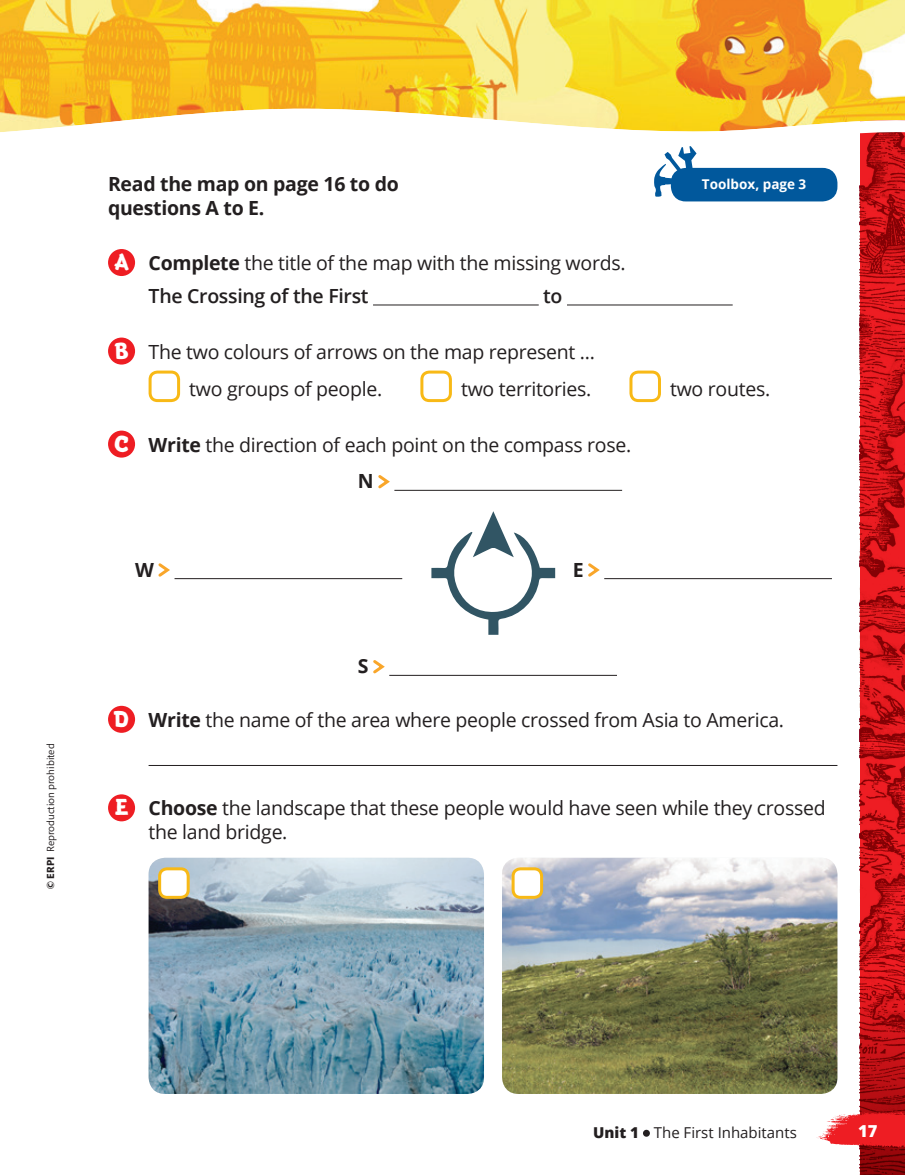
<style>
.page{position:relative;width:905px;height:1175px;background:#fff}
.page>*{position:absolute;margin:0;border:0;box-sizing:border-box;transform-origin:0 0}
.t1{font:24px "Terry Junior Deluxe";color:#fff}
.t2{font:19.5px/33px "Open Sans";letter-spacing:-.015em;color:#231f20}
.t3{font:700 19.5px/24px "Open Sans";letter-spacing:-.015em;color:#231f20}
.t4{font:600 19.5px "Open Sans";color:#231f20}
.t5{font:800 16.5px "Open Sans";color:#fff}
.t6{font:15px "Open Sans";color:#231f20}
.t7{font:700 13.5px "Open Sans";color:#fff}
.t8{font:10.5px "Mundo Sans Pro";color:#231f20}
.s1{font-weight:700}
.s2{font-weight:600}
.s3{font-weight:800}
</style>
<div class="page">
<hr style="left:373px;top:304px;width:165px;height:1px;background:#231f20">
<hr style="left:567px;top:304px;width:165px;height:1px;background:#231f20">
<div style="left:149px;top:370px;width:31px;height:32px;border:3px solid #f8b916;border-radius:8px"></div>
<div style="left:420px;top:370px;width:32px;height:32px;border:3px solid #f8b916;border-radius:8px"></div>
<div style="left:629px;top:370px;width:32px;height:32px;border:3px solid #f8b916;border-radius:8px"></div>
<div style="left:108px;top:249px;width:27px;height:27px;background:#ee1d23;border-radius:50%"></div>
<div style="left:108px;top:337px;width:27px;height:27px;background:#ee1d23;border-radius:50%"></div>
<div style="left:108px;top:430px;width:27px;height:27px;background:#ee1d23;border-radius:50%"></div>
<hr style="left:148px;top:765px;width:689px;height:1px;background:#231f20">
<div style="left:108px;top:706px;width:27px;height:27px;background:#ee1d23;border-radius:50%"></div>
<div style="left:108px;top:794px;width:27px;height:27px;background:#ee1d23;border-radius:50%"></div>
<img style="left:148px;top:857px;width:336px;height:237px">
<img style="left:502px;top:857px;width:335px;height:237px">
<div style="left:160px;top:868px;width:28px;height:29px;background:#fff;border-radius:8px"></div>
<div style="left:158px;top:867px;width:32px;height:31px;border:3px solid #f8b916;border-radius:8px"></div>
<div style="left:513px;top:868px;width:28px;height:29px;background:#fff;border-radius:8px"></div>
<div style="left:511px;top:867px;width:32px;height:31px;border:3px solid #f8b916;border-radius:8px"></div>
<svg style="left:158px;top:563px;width:12px;height:14px"></svg>
<hr style="left:174px;top:578px;width:228px;height:1px;background:#231f20">
<svg style="left:588px;top:563px;width:12px;height:14px"></svg>
<hr style="left:604px;top:578px;width:228px;height:1px;background:#231f20">
<svg style="left:373px;top:660px;width:12px;height:14px"></svg>
<hr style="left:389px;top:675px;width:228px;height:1px;background:#231f20">
<svg style="left:378px;top:475px;width:12px;height:14px"></svg>
<hr style="left:394px;top:490px;width:228px;height:1px;background:#231f20">
<svg style="left:431px;top:511px;width:124px;height:124px"></svg>
<img style="left:859px;top:159px;width:45px;height:813px">
<svg style="left:0;top:0;width:904px;height:159px"></svg>
<svg style="left:859px;top:972px;width:45px;height:202px;background:#af1014"></svg>
<svg style="left:654px;top:146px;width:72px;height:51px"></svg>
<div style="left:670px;top:168px;width:167px;height:33px;background:#01589c;border-radius:15px"></div>
<svg style="left:816px;top:1111px;width:88px;height:36px"></svg>
<div style="left:643px;top:1129px;width:7px;height:7px;background:#231f20;border-radius:50%"></div>
<p class="t8" style="left:44px;top:888px;width:146px;rotate:-90deg"><span class="s1">© ERPI</span> Reproduction prohibited</p>
<p class="t3" style="left:108px;top:171px;width:292px">Read the map on page 16 to do questions A to E.</p>
<p class="t2" style="left:149px;top:246px;width:478px"><span class="s1">Complete</span> the title of the map with the missing words.<br><span class="s2">The Crossing of the First</span></p>
<p class="t1" style="left:114px;top:246px;width:16px">A</p>
<p class="t4" style="left:543px;top:282px;width:21px">to</p>
<p class="t7" style="left:702px;top:175px;width:106px">Toolbox, page 3</p>
<p class="t1" style="left:115px;top:334px;width:15px">B</p>
<p class="t1" style="left:114px;top:427px;width:16px">C</p>
<p class="t2" style="left:189px;top:332px;width:407px;line-height:37.5px;text-indent:-41px">The two colours of arrows on the map represent ... two groups of people.</p>
<p class="t2" style="left:461px;top:372px;width:132px">two territories.</p>
<p class="t2" style="left:670px;top:372px;width:101px">two routes.</p>
<p class="t2" style="left:148px;top:427px;width:484px"><span class="s1">Write</span> the direction of each point on the compass rose.</p>
<p class="t3" style="left:358px;top:469px;width:17px">N</p>
<p class="t3" style="left:135px;top:557px;width:20px">W</p>
<p class="t3" style="left:572px;top:557px;width:12px">E</p>
<p class="t1" style="left:114px;top:702px;width:16px">D</p>
<p class="t3" style="left:358px;top:654px;width:12px">S</p>
<p class="t2" style="left:148px;top:702px;width:637px"><span class="s1">Write</span> the name of the area where people crossed from Asia to America.</p>
<p class="t1" style="left:115px;top:791px;width:14px">E</p>
<p class="t2" style="left:148px;top:795px;width:678px;line-height:24px"><span class="s1">Choose</span> the landscape that these people would have seen while they crossed the land bridge.</p>
<p class="t6" style="left:593px;top:1121px;width:205px"><span class="s3">Unit 1</span> The First Inhabitants</p>
<p class="t5" style="left:858px;top:1118px;width:21px">17</p>
</div>
